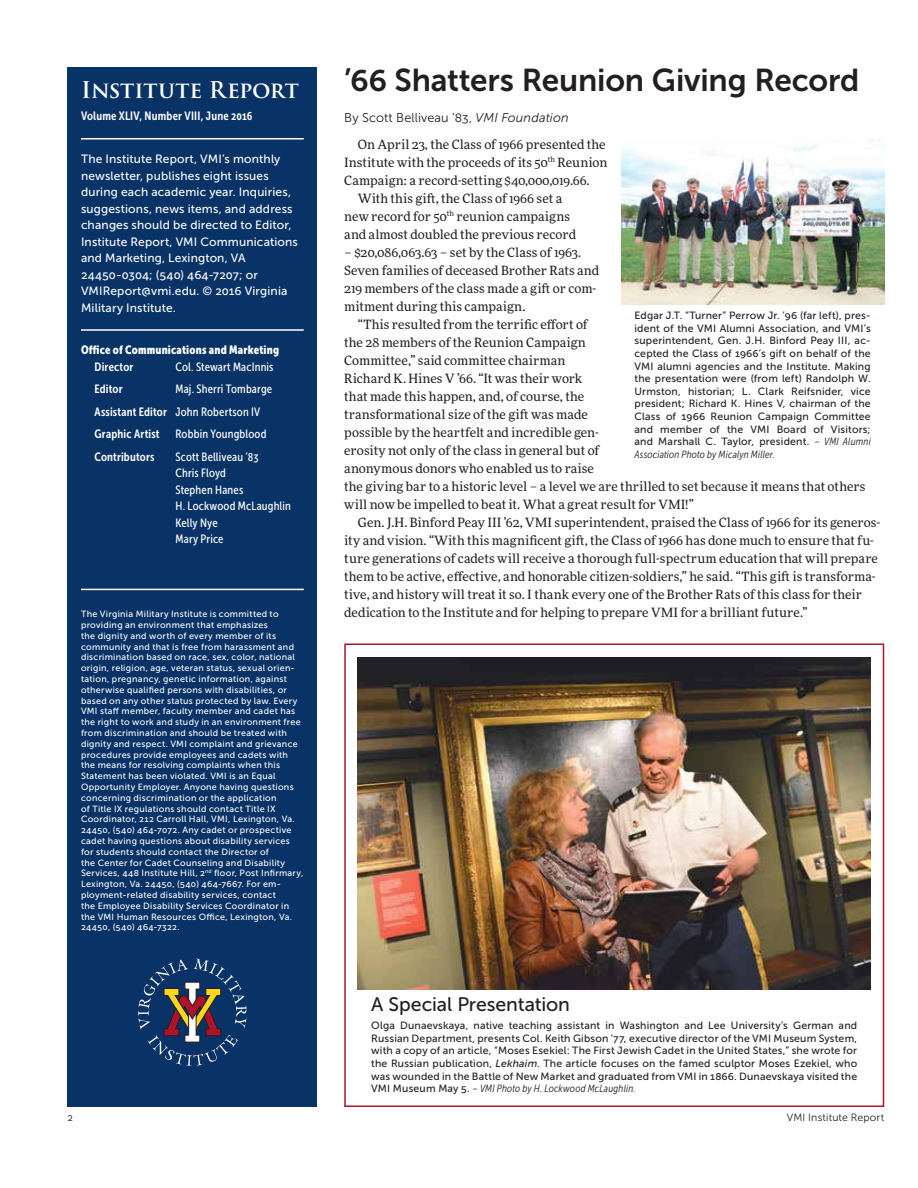
<style>
.page{position:relative;width:918px;height:1188px;background:#fff}
.page>*{position:absolute;margin:0;border:0;box-sizing:border-box;transform-origin:0 0}
.t1{font:31.5px "Museo Sans 700";letter-spacing:-.005em;color:#231f20}
.t2{font:600 22.5px "Trajan Pro 3";letter-spacing:-.005em;color:#fff}
.t3{font:19.5px "Museo Sans 500";letter-spacing:-.005em;color:#231f20}
.t4{font:12.75px/18px "More Pro";letter-spacing:.005em;color:#231f20}
.t5{font:12.75px "Museo Sans 300";letter-spacing:.01em;color:#231f20}
.t6{font:12px/16.5px "Museo Sans 500";letter-spacing:.015em;color:#fff}
.t7{font:12px/16.5px "Museo Sans Cond 500";letter-spacing:.015em;color:#fff}
.t8{font:12px/22.5px "Museo Sans Cond 700";letter-spacing:.015em;color:#fff}
.t9{font:12px "Museo Sans Cond 900";letter-spacing:.015em;color:#fff}
.t10{font:10.5px/12.6px "Museo Sans 500";letter-spacing:.02em;color:#231f20;text-align:justify}
.t11{font:italic 10.5px "Museo Sans Cond 300";letter-spacing:.015em;color:#231f20}
.t12{font:10.5px "Museo Sans 300";letter-spacing:.015em;color:#231f20}
.t13{font:9px/10.8px "Museo Sans 500";letter-spacing:.035em;color:#fff}
.s1{font-family:"Museo Sans Cond 500"}
.s2{font-style:italic}
.s3{font-family:"Museo Sans Cond 300";font-style:italic}
.s4{font-family:"Museo Sans 500";font-style:normal}
</style>
<div class="page">
<img style="left:621px;top:145px;width:263px;height:159px">
<div style="left:344px;top:644px;width:540px;height:463px;border:2px solid #ae132a"></div>
<img style="left:358px;top:657px;width:513px;height:332px">
<div style="left:68px;top:68px;width:249px;height:1039px;background:#093266"></div>
<hr style="left:81px;top:138px;width:223px;height:2px;background:#fff">
<hr style="left:81px;top:329px;width:223px;height:2px;background:#fff">
<hr style="left:81px;top:589px;width:223px;height:1px;background:#fff">
<svg style="left:138px;top:958px;width:108px;height:108px"></svg>
<h2 class="t2" style="left:81px;top:73px;width:220px">Institute Report</h2>
<p class="t8" style="left:81px;top:105px;width:173px">Volume XLIV, Number VIII, June 2016</p>
<p class="t6" style="left:81px;top:151px;width:219px">The Institute Report, VMI’s monthly newsletter, publishes eight issues during each academic year. Inquiries, suggestions, news items, and address changes should be directed to Editor, Institute Report, VMI Communications and Marketing, Lexington, VA 24450‑0304; (540) 464‑7207; or VMIReport@vmi.edu. © 2016 Virginia Military Institute.</p>
<p class="t9" style="left:81px;top:343px;width:200px">Office of Communications and Marketing</p>
<p class="t8" style="left:94px;top:356px;width:40px">Director</p>
<p class="t7" style="left:176px;top:359px;width:100px">Col. Stewart MacInnis</p>
<p class="t8" style="left:94px;top:378px;width:30px">Editor</p>
<p class="t7" style="left:176px;top:381px;width:98px">Maj. Sherri Tombarge</p>
<p class="t8" style="left:94px;top:401px;width:167px">Assistant Editor <span class="s1">John Robertson IV<br></span>Graphic Artist</p>
<p class="t8" style="left:206px;top:105px;width:44px">May 2016</p>
<p class="t9" style="left:89px;top:343px;width:12px">f</p>
<p class="t7" style="left:176px;top:426px;width:92px">Robbin Youngblood</p>
<p class="t8" style="left:94px;top:446px;width:62px">Contributors</p>
<p class="t7" style="left:176px;top:449px;width:117px">Scott Belliveau ’83<br>Chris Floyd<br>Stephen Hanes<br>H. Lockwood McLaughlin<br>Kelly Nye<br>Mary Price</p>
<p class="t13" style="left:81px;top:609px;width:224px">The Virginia Military Institute is committed to providing an environment that emphasizes<br>the dignity and worth of every member of its community and that is free from harassment and discrimination based on race, sex, color, national origin, religion, age, veteran status, sexual orien‑ tation, pregnancy, genetic information, against otherwise qualified persons with disabilities, or based on any other status protected by law. Every VMI staff member, faculty member and cadet has the right to work and study in an environment free from discrimination and should be treated with dignity and respect. VMI complaint and grievance procedures provide employees and cadets with the means for resolving complaints when this Statement has been violated. VMI is an Equal Opportunity Employer. Anyone having questions concerning discrimination or the application<br>of Title IX regulations should contact Title IX Coordinator, 212 Carroll Hall, VMI, Lexington, Va.<br>24450, (540) 464‑7072. Any cadet or prospective cadet having questions about disability services for students should contact the Director of<br>the Center for Cadet Counseling and Disability Services, 448 Institute Hill, 2<sup>nd</sup> floor, Post Infirmary, Lexington, Va. 24450, (540) 464‑7667. For em‑ ployment- related disability services, contact<br>the Employee Disability Services Coordinator in the VMI Human Resources Office, Lexington, Va.<br>24450, (540) 464‑7322.</p>
<p class="t13" style="left:113px;top:706px;width:5px">f</p>
<p class="t13" style="left:206px;top:911px;width:10px">f</p>
<h1 class="t1" style="left:344px;top:63px;width:517px">’66 Shatters Reunion Giving Record</h1>
<p class="t5" style="left:344px;top:110px;width:226px">By Scott Belliveau ’83, <span class="s2">VMI Foundation</span></p>
<p class="t4" style="left:358px;top:134px;width:249px">On April 23, the Class of 1966 presented the</p>
<p class="t4" style="left:344px;top:152px;width:264px">Institute with the proceeds of its 50<sup>th</sup> Reunion</p>
<p class="t4" style="left:344px;top:170px;width:247px">Campaign: a record-setting $40,000,019.66.</p>
<p class="t4" style="left:358px;top:188px;width:206px">With this gift, the Class of 1966 set a</p>
<p class="t4" style="left:344px;top:206px;width:227px">new record for 50<sup>th</sup> reunion campaigns</p>
<p class="t4" style="left:344px;top:224px;width:233px">and almost doubled the previous record</p>
<p class="t4" style="left:344px;top:242px;width:256px">– $20,086,063.63 – set by the Class of 1963.<br>Seven families of deceased Brother Rats and 219 members of the class made a gift or com&shy;mitment during this campaign.</p>
<p class="t4" style="left:344px;top:314px;width:523px;text-indent:14px">“This resulted from the terrific effort of<br>the 28 members of the Reunion Campaign<br>Committee,” said committee chairman<br>Richard K. Hines V ’66. “It was their work<br>that made this happen, and, of course, the<br>transformational size of the gift was made<br>possible by the heartfelt and incredible gen-<br>erosity not only of the class in general but of<br>anonymous donors who enabled us to raise<br>the giving bar to a historic level – a level we are thrilled to set because it means that others will now be impelled to beat it. What a great result for VMI!”</p>
<p class="t4" style="left:344px;top:512px;width:537px;text-indent:14px">Gen. J.H. Binford Peay III ’62, VMI superintendent, praised the Class of 1966 for its generos&shy;ity and vision. “With this magnificent gift, the Class of 1966 has done much to ensure that fu&shy;ture generations of cadets will receive a thorough full-spectrum education that will prepare them to be active, effective, and honorable citizen-soldiers,” he said. “This gift is transforma&shy;tive, and history will treat it so. I thank every one of the Brother Rats of this class for their dedication to the Institute and for helping to prepare VMI for a brilliant future.”</p>
<p class="t10" style="left:634px;top:309px;width:238px">Edgar J.T. “Turner” Perrow Jr. ’96 (far left), pres‑ ident of the VMI Alumni Association, and VMI’s superintendent, Gen. J.H. Binford Peay III, ac‑ cepted the Class of 1966’s gift on behalf of the VMI alumni agencies and the Institute. Making the presentation were (from left) Randolph W.<br>Urmston, historian; L. Clark Reifsnider, vice president; Richard K. Hines V, chairman of the Class of 1966 Reunion Campaign Committee and member of the VMI Board of Visitors; and Marshall C. Taylor, president. <span class="s3">– VMI Alumni</span></p>
<p class="t11" style="left:634px;top:448px;width:142px">Association Photo by Micalyn Miller.</p>
<h3 class="t3" style="left:371px;top:993px;width:200px">A Special Presentation</h3>
<p class="t10" style="left:371px;top:1019px;width:488px">Olga Dunaevskaya, native teaching assistant in Washington and Lee University’s German and Russian Department, presents Col. Keith Gibson ’77, executive director of the VMI Museum System, with a copy of an article, “Moses Esekiel: The First Jewish Cadet in the United States,” she wrote for the Russian publication, <span class="s2">Lekhaim</span>. The article focuses on the famed sculptor Moses Ezekiel, who was wounded in the Battle of New Market and graduated from VMI in 1866. Dunaevskaya visited the</p>
<p class="t11" style="left:371px;top:1083px;width:266px"><span class="s4">VMI Museum May 5.</span> – VMI Photo by H. Lockwood McLaughlin.</p>
<p class="t12" style="left:68px;top:1111px;width:7px">2</p>
<p class="t12" style="left:787px;top:1111px;width:99px">VMI Institute Report</p>
</div>
